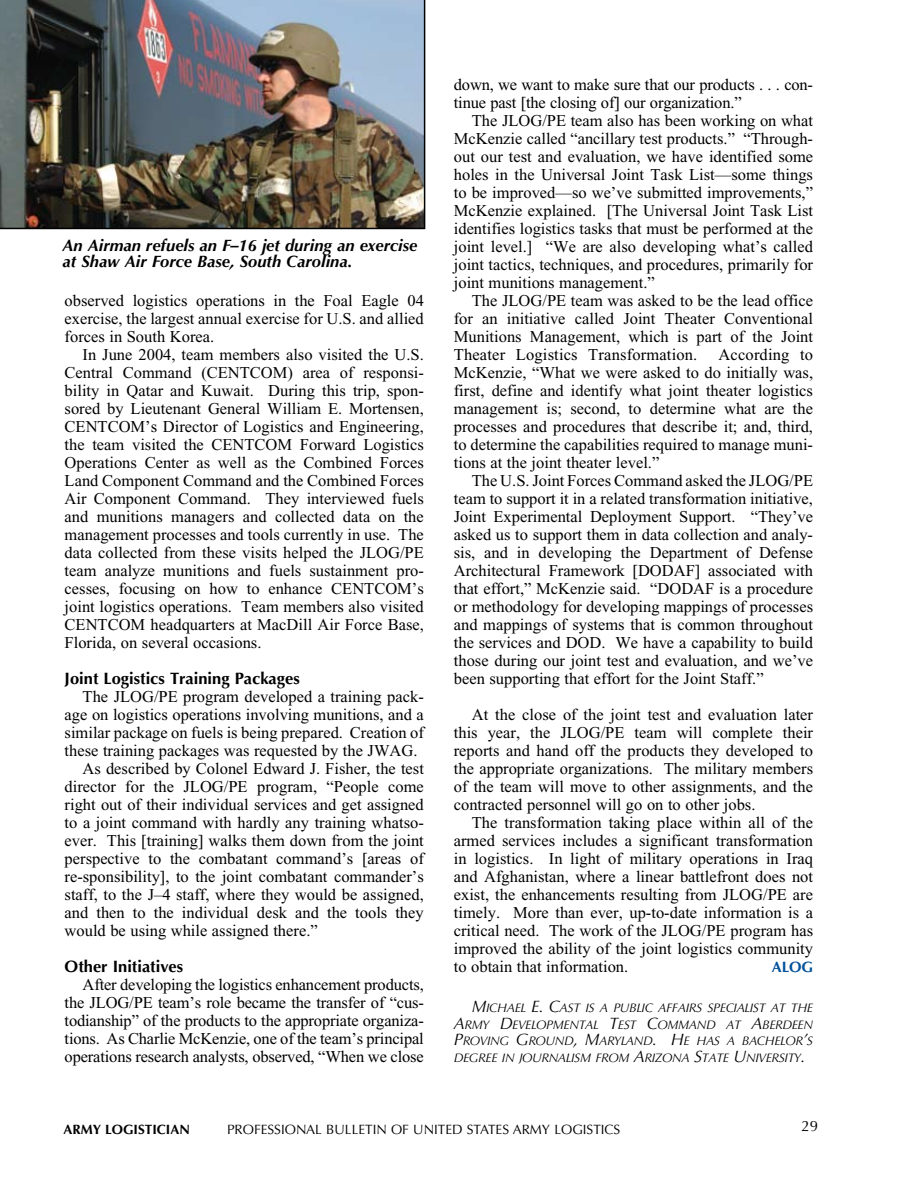
<style>
.page{position:relative;width:918px;height:1188px;background:#fff}
.page>*{position:absolute;margin:0;border:0;box-sizing:border-box;transform-origin:0 0}
.t1{font:16.5px/18px "Times New Roman";color:#000;text-align:justify}
.t2{font:italic 700 16.5px/16.5px "Optima";color:#000}
.t3{font:700 16.5px "Optima";color:#000}
.t4{font:700 15px "Optima";color:#00529b}
.t5{font:15px "Optima";color:#000}
.t6{font:13.5px "Optima";color:#000}
.t7{font:700 13.5px "Optima";color:#000}
.t8{font:italic 12.3px/16.5px "Optima";letter-spacing:-.025em;color:#000;text-align:justify}
.s1{font-size:16.5px}
</style>
<div class="page">
<img style="left:1px;top:0;width:424px;height:229px">
<p class="t2" style="left:63px;top:237px;width:356px">An Airman refuels an F–16 jet during an exercise at Shaw Air Force Base, South Carolina.</p>
<p class="t1" style="left:65px;top:291px;width:361px">observed logistics operations in the Foal Eagle 04 exercise, the largest annual exercise for U.S. and allied forces in South Korea.</p>
<p class="t1" style="left:65px;top:345px;width:361px;text-indent:18px">In June 2004, team members also visited the U.S.<br>Central Command (CENTCOM) area of responsi&shy;bility in Qatar and Kuwait. During this trip, spon&shy;sored by Lieutenant General William E. Mortensen, CENTCOM’s Director of Logistics and Engineering, the team visited the CENTCOM Forward Logistics Operations Center as well as the Combined Forces Land Component Command and the Combined Forces Air Component Command. They interviewed fuels and munitions managers and collected data on the management processes and tools currently in use. The data collected from these visits helped the JLOG/PE team analyze munitions and fuels sustainment pro&shy;cesses, focusing on how to enhance CENTCOM’s joint logistics operations. Team members also visited CENTCOM headquarters at MacDill Air Force Base, Florida, on several occasions.</p>
<p class="t3" style="left:65px;top:669px;width:237px">Joint Logistics Training Packages</p>
<p class="t1" style="left:83px;top:687px;width:343px">The JLOG/PE program developed a training pack-</p>
<p class="t1" style="left:65px;top:705px;width:361px">age on logistics operations involving munitions, and a</p>
<p class="t1" style="left:65px;top:723px;width:361px">similar package on fuels is being prepared. Creation of</p>
<p class="t1" style="left:65px;top:741px;width:354px">these training packages was requested by the JWAG.</p>
<p class="t1" style="left:83px;top:759px;width:343px">As described by Colonel Edward J. Fisher, the test</p>
<p class="t1" style="left:65px;top:777px;width:361px">director for the JLOG/PE program, “People come</p>
<p class="t1" style="left:65px;top:795px;width:361px">right out of their individual services and get assigned</p>
<p class="t1" style="left:65px;top:813px;width:361px">to a joint command with hardly any training whatso-</p>
<p class="t1" style="left:65px;top:831px;width:361px">ever. This [training] walks them down from the joint</p>
<p class="t1" style="left:65px;top:849px;width:361px">perspective to the combatant command’s [areas of</p>
<p class="t1" style="left:65px;top:867px;width:361px">re-sponsibility], to the joint combatant commander’s</p>
<p class="t1" style="left:65px;top:885px;width:361px">staff, to the J–4 staff, where they would be assigned,</p>
<p class="t1" style="left:65px;top:903px;width:361px">and then to the individual desk and the tools they</p>
<p class="t1" style="left:65px;top:921px;width:255px">would be using while assigned there.”</p>
<p class="t3" style="left:65px;top:957px;width:120px">Other Initiatives</p>
<p class="t1" style="left:65px;top:975px;width:361px;text-indent:18px">After developing the logistics enhancement products, the JLOG/PE team’s role became the transfer of “cus&shy;todianship” of the products to the appropriate organiza&shy;tions. As Charlie McKenzie, one of the team’s principal operations research analysts, observed, “When we close</p>
<p class="t1" style="left:454px;top:75px;width:361px">down, we want to make sure that our products . . . con&shy;tinue past [the closing of] our organization.”</p>
<p class="t1" style="left:454px;top:111px;width:361px;text-indent:18px">The JLOG/PE team also has been working on what McKenzie called “ancillary test products.” “Through&shy;out our test and evaluation, we have identified some holes in the Universal Joint Task List—some things to be improved—so we’ve submitted improvements,” McKenzie explained. [The Universal Joint Task List identifies logistics tasks that must be performed at the joint level.] “We are also developing what’s called joint tactics, techniques, and procedures, primarily for joint munitions management.”</p>
<p class="t1" style="left:454px;top:291px;width:361px;text-indent:18px">The JLOG/PE team was asked to be the lead office for an initiative called Joint Theater Conventional Munitions Management, which is part of the Joint Theater Logistics Transformation.</p>
<p class="t1" style="left:454px;top:345px;width:361px;text-indent:265px">According to McKenzie, “What we were asked to do initially was, first, define and identify what joint theater logistics management is; second, to determine what are the processes and procedures that describe it; and, third, to determine the capabilities required to manage muni&shy;tions at the joint theater level.”</p>
<p class="t1" style="left:454px;top:471px;width:361px;text-indent:18px">The U.S. Joint Forces Command asked the JLOG/PE team to support it in a related transformation initiative, Joint Experimental Deployment Support. “They’ve asked us to support them in data collection and analy&shy;sis, and in developing the Department of Defense Architectural Framework [DODAF] associated with that effort,” McKenzie said. “DODAF is a procedure or methodology for developing mappings of processes and mappings of systems that is common throughout the services and DOD. We have a capability to build those during our joint test and evaluation, and we’ve been supporting that effort for the Joint Staff.”</p>
<p class="t1" style="left:454px;top:705px;width:361px;text-indent:18px">At the close of the joint test and evaluation later this year, the JLOG/PE team will complete their reports and hand off the products they developed to the appropriate organizations. The military members of the team will move to other assignments, and the contracted personnel will go on to other jobs.</p>
<p class="t1" style="left:454px;top:813px;width:361px;text-indent:18px">The transformation taking place within all of the armed services includes a significant transformation in logistics. In light of military operations in Iraq and Afghanistan, where a linear battlefront does not exist, the enhancements resulting from JLOG/PE are timely. More than ever, up-to-date information is a critical need. The work of the JLOG/PE program has improved the ability of the joint logistics community to obtain that information.</p>
<p class="t4" style="left:772px;top:958px;width:43px">ALOG</p>
<p class="t8" style="left:454px;top:1000px;width:361px;text-indent:18px"><span class="s1">M</span>ICHAEL <span class="s1">E. C</span>AST IS A PUBLIC AFFAIRS SPECIALIST AT THE <span class="s1">A</span>RMY <span class="s1">D</span>EVELOPMENTAL <span class="s1">T</span>EST <span class="s1">C</span>OMMAND AT <span class="s1">A</span>BERDEEN <span class="s1">P</span>ROVING <span class="s1">G</span>ROUND<span class="s1">, M</span>ARYLAND<span class="s1">. H</span>E HAS A BACHELOR<span class="s1">’</span>S DEGREE IN JOURNALISM FROM <span class="s1">A</span>RIZONA <span class="s1">S</span>TATE <span class="s1">U</span>NIVERSITY<span class="s1">.</span></p>
<p class="t7" style="left:63px;top:1121px;width:128px">ARMY LOGISTICIAN</p>
<p class="t6" style="left:227px;top:1121px;width:395px">PROFESSIONAL BULLETIN OF UNITED STATES ARMY LOGISTICS</p>
<p class="t5" style="left:802px;top:1117px;width:17px">29</p>
</div>
